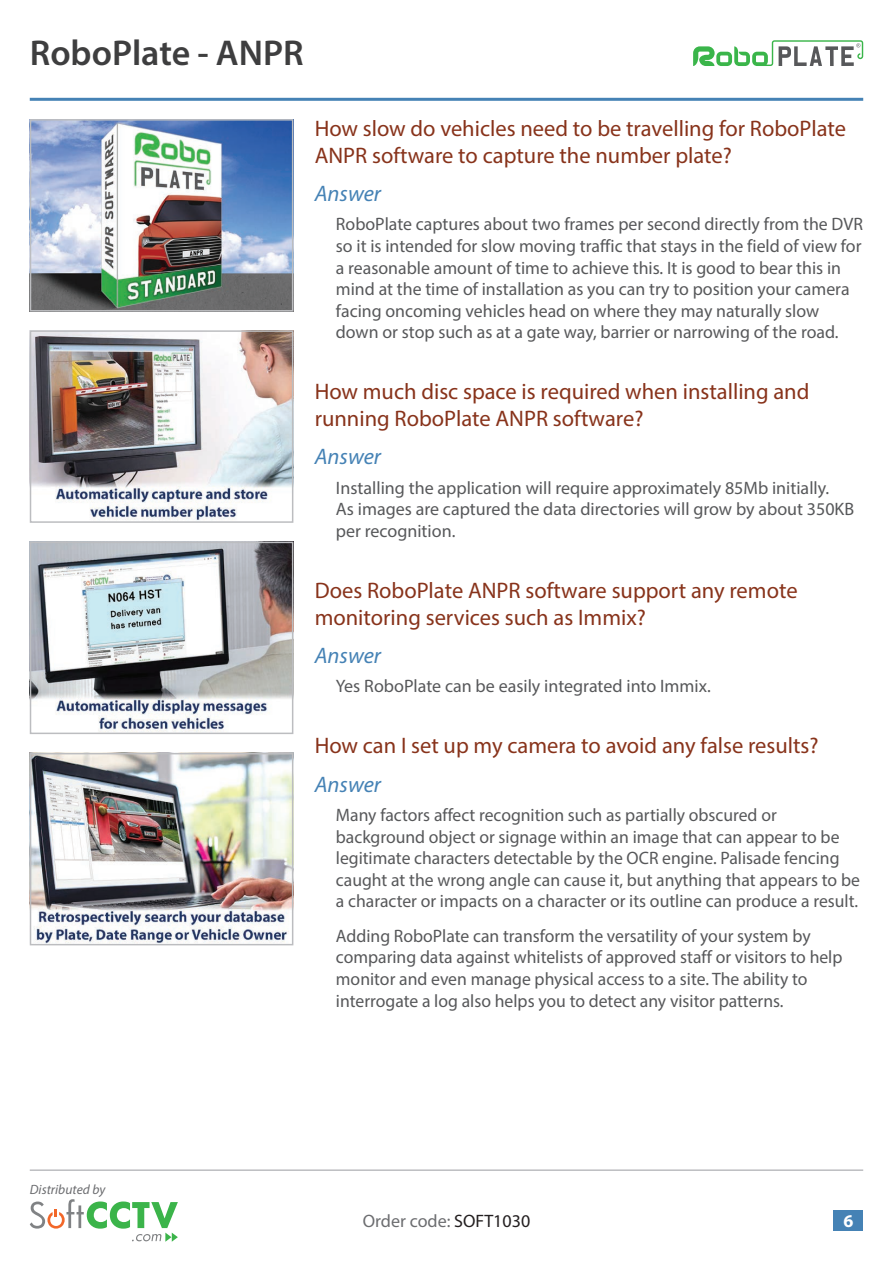
<style>
.page{position:relative;width:893px;height:1263px;background:#fff}
.page>*{position:absolute;margin:0;border:0;box-sizing:border-box;transform-origin:0 0}
.t1{font:600 36px "Myriad Pro";color:#3e3e3f}
.t2{font:22.5px/27px "Myriad Pro";color:#88331b}
.t3{font:italic 22.5px "Myriad Pro";color:#4582b5}
.t4{font:18px/21.6px "Myriad Pro";color:#57585a}
.t5{font:18px "Myriad Pro";color:#6c6d70}
.t6{font:700 18px "Myriad Pro";color:#fff}
.t7{font:italic 13.5px "Myriad Pro";color:#6c6d70}
.s1{color:#231f20}
</style>
<div class="page">
<hr style="left:30px;top:1169px;width:833px;height:2px;background:#bcbdc0">
<div style="left:833px;top:1210px;width:30px;height:21px;background:#4582b5"></div>
<hr style="left:30px;top:98px;width:833px;height:3px;background:#4582b5">
<svg style="left:30px;top:1199px;width:148px;height:43px"></svg>
<img style="left:33px;top:122px;width:257px;height:186px">
<div style="left:30px;top:119px;width:263px;height:192px;border:2px solid #bcbdc0"></div>
<img style="left:33px;top:333px;width:257px;height:187px">
<div style="left:30px;top:330px;width:263px;height:193px;border:2px solid #bcbdc0"></div>
<img style="left:33px;top:545px;width:257px;height:186px">
<div style="left:30px;top:542px;width:263px;height:192px;border:2px solid #bcbdc0"></div>
<img style="left:33px;top:756px;width:257px;height:186px">
<div style="left:30px;top:753px;width:263px;height:192px;border:2px solid #bcbdc0"></div>
<svg style="left:693px;top:40px;width:170px;height:26px"></svg>
<h1 class="t1" style="left:30px;top:30px;width:275px">RoboPlate - ANPR</h1>
<p class="t2" style="left:315px;top:115px;width:533px">How slow do vehicles need to be travelling for RoboPlate<br>ANPR software to capture the number plate?</p>
<p class="t3" style="left:315px;top:180px;width:68px">Answer</p>
<p class="t4" style="left:336px;top:213px;width:529px">RoboPlate captures about two frames per second directly from the DVR so it is intended for slow moving traffic that stays in the field of view for a reasonable amount of time to achieve this. It is good to bear this in mind at the time of installation as you can try to position your camera facing oncoming vehicles head on where they may naturally slow down or stop such as at a gate way, barrier or narrowing of the road.</p>
<p class="t2" style="left:315px;top:378px;width:496px">How much disc space is required when installing and running RoboPlate ANPR software?</p>
<p class="t3" style="left:315px;top:443px;width:68px">Answer</p>
<p class="t4" style="left:336px;top:477px;width:520px">Installing the application will require approximately 85Mb initially.<br>As images are captured the data directories will grow by about 350KB per recognition.</p>
<p class="t2" style="left:315px;top:577px;width:484px">Does RoboPlate ANPR software support any remote monitoring services such as Immix?</p>
<p class="t3" style="left:315px;top:642px;width:68px">Answer</p>
<p class="t4" style="left:336px;top:675px;width:376px">Yes RoboPlate can be easily integrated into Immix.</p>
<p class="t2" style="left:315px;top:732px;width:505px">How can I set up my camera to avoid any false results?</p>
<p class="t3" style="left:315px;top:770px;width:68px">Answer</p>
<p class="t4" style="left:336px;top:804px;width:525px">Many factors affect recognition such as partially obscured or background object or signage within an image that can appear to be legitimate characters detectable by the OCR engine. Palisade fencing caught at the wrong angle can cause it, but anything that appears to be a character or impacts on a character or its outline can produce a result.</p>
<p class="t4" style="left:336px;top:924px;width:508px">Adding RoboPlate can transform the versatility of your system by comparing data against whitelists of approved staff or visitors to help monitor and even manage physical access to a site. The ability to interrogate a log also helps you to detect any visitor patterns.</p>
<p class="t7" style="left:30px;top:1181px;width:77px">Distributed by</p>
<p class="t5" style="left:363px;top:1210px;width:169px">Order code: <span class="s1">SOFT1030</span></p>
<p class="t6" style="left:843px;top:1209px;width:11px">6</p>
</div>
